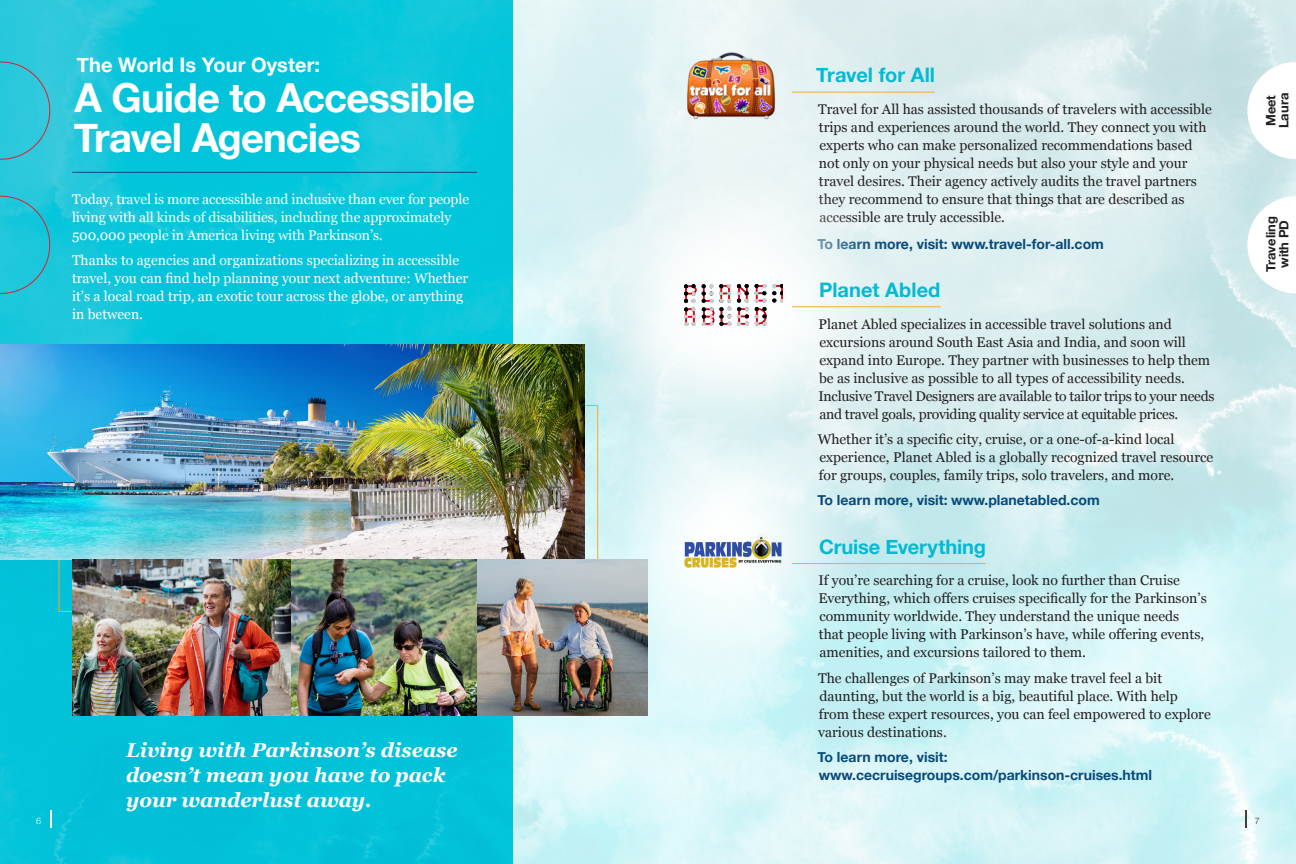
<style>
.page{position:relative;width:1296px;height:864px;background:#fff}
.page>*{position:absolute;margin:0;border:0;box-sizing:border-box;transform-origin:0 0}
.t1{font:700 40px/40px "Helvetica Neue";letter-spacing:-.025em;color:#fff}
.t2{font:italic 700 20px/25px "Georgia";color:#fff}
.t3{font:700 20px "Helvetica Neue";color:#03bad3}
.t4{font:700 20px "Helvetica Neue";letter-spacing:.005em;color:#fff}
.t5{font:14px/18px "Georgia";color:#231f20}
.t6{font:14px/18px "Georgia";color:#fff}
.t7{font:700 14px/18px "Helvetica Neue";color:#064a7c}
.t8{font:700 13px/13px "Helvetica Neue";color:#231f20}
.t9{font:300 9px "Helvetica Neue";color:#3e3e3f}
.t10{font:300 9px "Helvetica Neue";color:#fff}
</style>
<div class="page">
<img style="left:513px;top:0;width:783px;height:864px">
<svg style="left:1245px;top:810px;width:1px;height:18px"></svg>
<svg style="left:1247px;top:196px;width:49px;height:97px"></svg>
<img style="left:585px;top:472px;width:305px;height:234px">
<img style="left:684px;top:52px;width:92px;height:67px">
<hr style="left:792px;top:92px;width:143px;height:1px;background:#faa928">
<img style="left:684px;top:534px;width:99px;height:34px">
<hr style="left:792px;top:563px;width:194px;height:1px;background:#faa928">
<svg style="left:0;top:0;width:513px;height:864px;background:#08c4da"></svg>
<svg style="left:0;top:62px;width:50px;height:98px;background:#32c3d6"></svg>
<svg style="left:0;top:196px;width:50px;height:98px;background:#22c1d5"></svg>
<hr style="left:72px;top:172px;width:405px;height:1px;background:#064a7c">
<svg style="left:50px;top:810px;width:1px;height:18px"></svg>
<img style="left:0;top:344px;width:585px;height:216px">
<img style="left:72px;top:560px;width:576px;height:156px">
<img style="left:560px;top:141px;width:32px;height:331px">
<img style="left:592px;top:141px;width:331px;height:331px">
<img style="left:684px;top:285px;width:99px;height:40px">
<hr style="left:792px;top:306px;width:149px;height:1px;background:#faa928">
<svg style="left:1247px;top:62px;width:49px;height:97px"></svg>
<p class="t4" style="left:77px;top:49px;width:245px">The World Is Your Oyster:</p>
<p class="t1" style="left:74px;top:78px;width:403px">A Guide to Accessible<br>Travel Agencies</p>
<p class="t6" style="left:72px;top:189px;width:399px">Today, travel is more accessible and inclusive than ever for people living with all kinds of disabilities, including the approximately<br>500,000 people in America living with Parkinson’s.</p>
<p class="t6" style="left:72px;top:250px;width:398px">Thanks to agencies and organizations specializing in accessible travel, you can find help planning your next adventure: Whether it’s a local road trip, an exotic tour across the globe, or anything in between.</p>
<p class="t10" style="left:36px;top:813px;width:7px">6</p>
<p class="t2" style="left:126px;top:737px;width:333px">Living with Parkinson’s disease doesn’t mean you have to pack your wanderlust away.</p>
<p class="t3" style="left:816px;top:60px;width:120px">Travel for All</p>
<p class="t5" style="left:818px;top:100px;width:395px">Travel for All has assisted thousands of travelers with accessible trips and experiences around the world. They connect you with experts who can make personalized recommendations based not only on your physical needs but also your style and your travel desires. Their agency actively audits the travel partners they recommend to ensure that things that are described as accessible are truly accessible.</p>
<p class="t7" style="left:818px;top:235px;width:288px">To learn more, visit: www.travel-for-all.com</p>
<p class="t3" style="left:819px;top:274px;width:123px">Planet Abled</p>
<p class="t5" style="left:818px;top:314px;width:398px">Planet Abled specializes in accessible travel solutions and excursions around South East Asia and India, and soon will expand into Europe. They partner with businesses to help them be as inclusive as possible to all types of accessibility needs.<br>Inclusive Travel Designers are available to tailor trips to your needs and travel goals, providing quality service at equitable prices.</p>
<p class="t5" style="left:818px;top:430px;width:397px">Whether it’s a specific city, cruise, or a one-of-a-kind local experience, Planet Abled is a globally recognized travel resource for groups, couples, family trips, solo travelers, and more.</p>
<p class="t7" style="left:818px;top:492px;width:284px">To learn more, visit: www.planetabled.com</p>
<p class="t3" style="left:819px;top:531px;width:169px">Cruise Everything</p>
<p class="t5" style="left:818px;top:571px;width:390px">If you’re searching for a cruise, look no further than Cruise Everything, which offers cruises specifically for the Parkinson’s community worldwide. They understand the unique needs<br>that people living with Parkinson’s have, while offering events, amenities, and excursions tailored to them.</p>
<p class="t5" style="left:818px;top:668px;width:394px">The challenges of Parkinson’s may make travel feel a bit daunting, but the world is a big, beautiful place. With help<br>from these expert resources, you can feel empowered to explore various destinations.</p>
<p class="t7" style="left:818px;top:748px;width:336px">To learn more, visit: www.cecruisegroups.com/parkinson-cruises.html</p>
<p class="t8" style="left:1265px;top:128px;width:37px;rotate:-90deg">Meet<br>Laura</p>
<p class="t8" style="left:1265px;top:272px;width:57px;rotate:-90deg">Traveling with PD</p>
<p class="t9" style="left:1255px;top:813px;width:7px">7</p>
</div>
